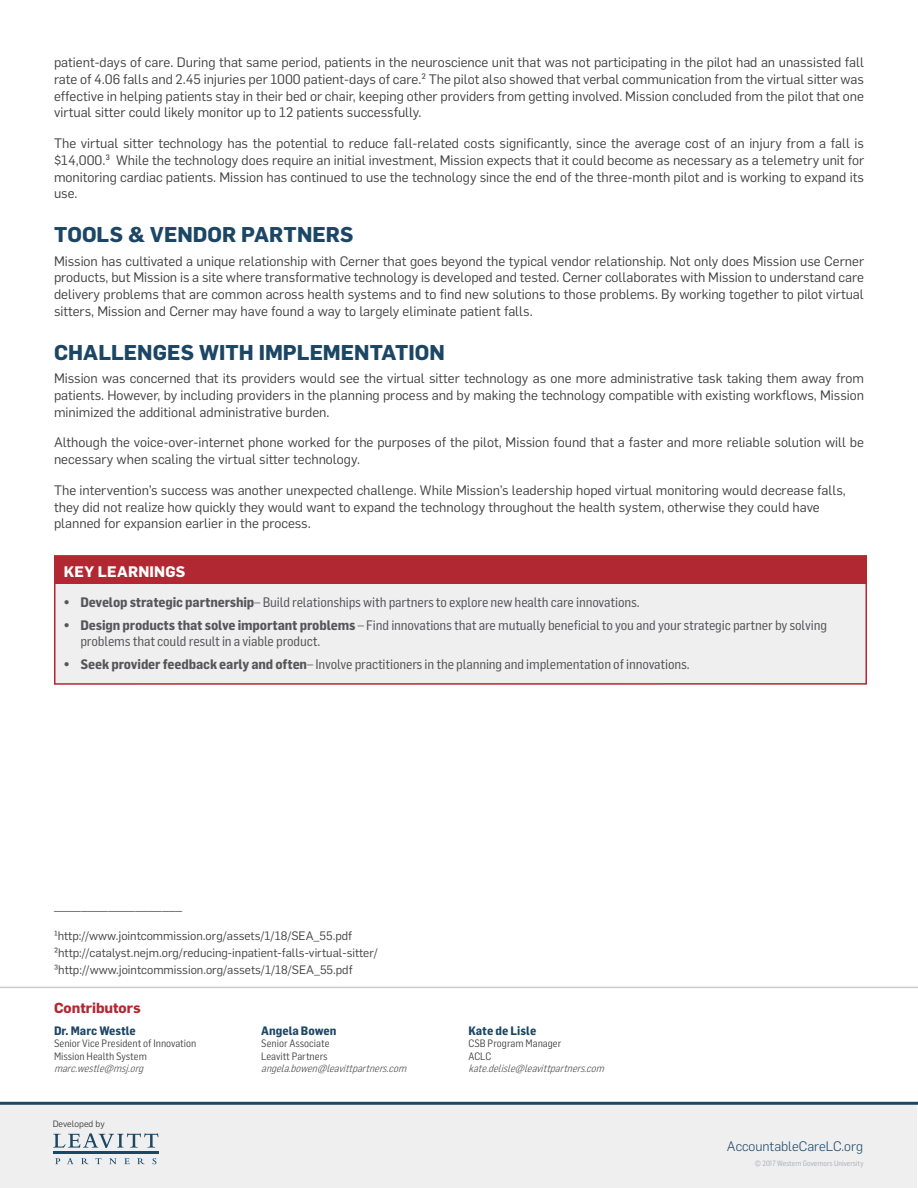
<style>
.page{position:relative;width:918px;height:1188px;background:#fff}
.page>*{position:absolute;margin:0;border:0;box-sizing:border-box;transform-origin:0 0}
.t1{font:700 21px "Flama";letter-spacing:.005em;color:#1c4665}
.t2{font:700 15px "Flama";letter-spacing:.02em;color:#fff}
.t3{font:700 14.25px "Flama";color:#b22832}
.t4{font:13.5px/16.8px "Flama";color:#414042;text-align:justify}
.t5{font:13.5px/16.2px "Flama Semicondensed Basic";letter-spacing:-.01em;color:#565659}
.t6{font:300 13.5px "Flama";color:#1c4665}
.t7{font:12px/16.8px "Flama";color:#414042}
.t8{font:700 12px "Flama Semicondensed";color:#1c4665}
.t9{font:10.5px/12.6px "Flama Semicondensed";color:#414042}
.t10{font:italic 300 10.5px "Flama Semicondensed";color:#414042}
.t11{font:9px "Flama";color:#414042}
.t12{font:7.5px "Flama Semicondensed";color:#a7a9ac}
.s1{font-family:"Flama Semicondensed";font-weight:700}
</style>
<div class="page">
<div style="left:1px;top:1104px;width:916px;height:84px;background:#efeff0"></div>
<hr style="left:0;top:1102px;width:918px;height:3px;background:#1c4665">
<div style="left:55px;top:556px;width:811px;height:128px;background:#efeff0"></div>
<div style="left:54px;top:555px;width:813px;height:130px;border:2px solid #b22832"></div>
<div style="left:55px;top:556px;width:811px;height:28px;background:#b22832"></div>
<hr style="left:0;top:987px;width:918px;height:1px;background:#95989d">
<svg style="left:53px;top:1133px;width:105px;height:15px"></svg>
<svg style="left:55px;top:1158px;width:5px;height:6px"></svg>
<svg style="left:67px;top:1158px;width:6px;height:6px"></svg>
<svg style="left:81px;top:1158px;width:8px;height:6px"></svg>
<svg style="left:95px;top:1158px;width:6px;height:6px"></svg>
<svg style="left:109px;top:1158px;width:8px;height:6px"></svg>
<svg style="left:124px;top:1158px;width:6px;height:6px"></svg>
<svg style="left:137px;top:1158px;width:8px;height:6px"></svg>
<svg style="left:152px;top:1158px;width:4px;height:6px"></svg>
<hr style="left:53px;top:1151px;width:105px;height:2px;background:#1c4665">
<p class="t4" style="left:54px;top:53px;width:812px">patient-days of care. During that same period, patients in the neuroscience unit that was not participating in the pilot had an unassisted fall rate of 4.06 falls and 2.45 injuries per 1000 patient-days of care.² The pilot also showed that verbal communication from the virtual sitter was effective in helping patients stay in their bed or chair, keeping other providers from getting involved. Mission concluded from the pilot that one virtual sitter could likely monitor up to 12 patients successfully.</p>
<p class="t4" style="left:54px;top:134px;width:812px">The virtual sitter technology has the potential to reduce fall-related costs significantly, since the average cost of an injury from a fall is $14,000.³ While the technology does require an initial investment, Mission expects that it could become as necessary as a telemetry unit for monitoring cardiac patients. Mission has continued to use the technology since the end of the three-month pilot and is working to expand its use.</p>
<h1 class="t1" style="left:54px;top:219px;width:301px">TOOLS &amp; VENDOR PARTNERS</h1>
<p class="t4" style="left:54px;top:252px;width:812px">Mission has cultivated a unique relationship with Cerner that goes beyond the typical vendor relationship. Not only does Mission use Cerner products, but Mission is a site where transformative technology is developed and tested. Cerner collaborates with Mission to understand care delivery problems that are common across health systems and to find new solutions to those problems. By working together to pilot virtual sitters, Mission and Cerner may have found a way to largely eliminate patient falls.</p>
<h1 class="t1" style="left:54px;top:337px;width:392px">CHALLENGES WITH IMPLEMENTATION</h1>
<p class="t4" style="left:54px;top:369px;width:812px">Mission was concerned that its providers would see the virtual sitter technology as one more administrative task taking them away from patients. However, by including providers in the planning process and by making the technology compatible with existing workflows, Mission minimized the additional administrative burden.</p>
<p class="t4" style="left:54px;top:433px;width:812px">Although the voice-over-internet phone worked for the purposes of the pilot, Mission found that a faster and more reliable solution will be necessary when scaling the virtual sitter technology.</p>
<p class="t4" style="left:54px;top:481px;width:793px;text-align:left">The intervention’s success was another unexpected challenge. While Mission’s leadership hoped virtual monitoring would decrease falls, they did not realize how quickly they would want to expand the technology throughout the health system, otherwise they could have planned for expansion earlier in the process.</p>
<p class="t2" style="left:64px;top:560px;width:123px">KEY LEARNINGS</p>
<p class="t5" style="left:64px;top:594px;width:577px"><span class="s1">• Develop strategic partnership</span>– Build relationships with partners to explore new health care innovations.</p>
<p class="t5" style="left:80px;top:617px;width:748px;text-indent:-16px"><span class="s1">• Design products that solve important problems</span> – Find innovations that are mutually beneficial to you and your strategic partner by solving problems that could result in a viable product.</p>
<p class="t5" style="left:64px;top:656px;width:627px"><span class="s1">• Seek provider feedback early and often</span>– Involve practitioners in the planning and implementation of innovations.</p>
<p class="t4" style="left:54px;top:896px;width:130px">___________________</p>
<p class="t7" style="left:54px;top:927px;width:326px">¹http://www.jointcommission.org/assets/1/18/SEA_55.pdf<br>²http://catalyst.nejm.org/reducing-inpatient-falls-virtual-sitter/<br>³http://www.jointcommission.org/assets/1/18/SEA_55.pdf</p>
<p class="t3" style="left:54px;top:997px;width:88px">Contributors</p>
<p class="t8" style="left:54px;top:1022px;width:83px">Dr. Marc Westle</p>
<p class="t9" style="left:54px;top:1037px;width:144px">Senior Vice President of Innovation<br>Mission Health System</p>
<p class="t10" style="left:54px;top:1062px;width:94px">marc.westle@msj.org</p>
<p class="t11" style="left:53px;top:1118px;width:54px">Developed by</p>
<p class="t8" style="left:261px;top:1022px;width:77px">Angela Bowen</p>
<p class="t9" style="left:261px;top:1037px;width:70px">Senior Associate<br>Leavitt Partners</p>
<p class="t10" style="left:261px;top:1062px;width:150px">angela.bowen@leavittpartners.com</p>
<p class="t8" style="left:469px;top:1022px;width:69px">Kate de Lisle</p>
<p class="t9" style="left:469px;top:1037px;width:94px">CSB Program Manager<br>ACLC</p>
<p class="t10" style="left:469px;top:1062px;width:140px">kate.delisle@leavittpartners.com</p>
<p class="t6" style="left:727px;top:1137px;width:138px">AccountableCareLC.org</p>
<p class="t12" style="left:755px;top:1158px;width:110px">© 2017 Western Governors University</p>
</div>
